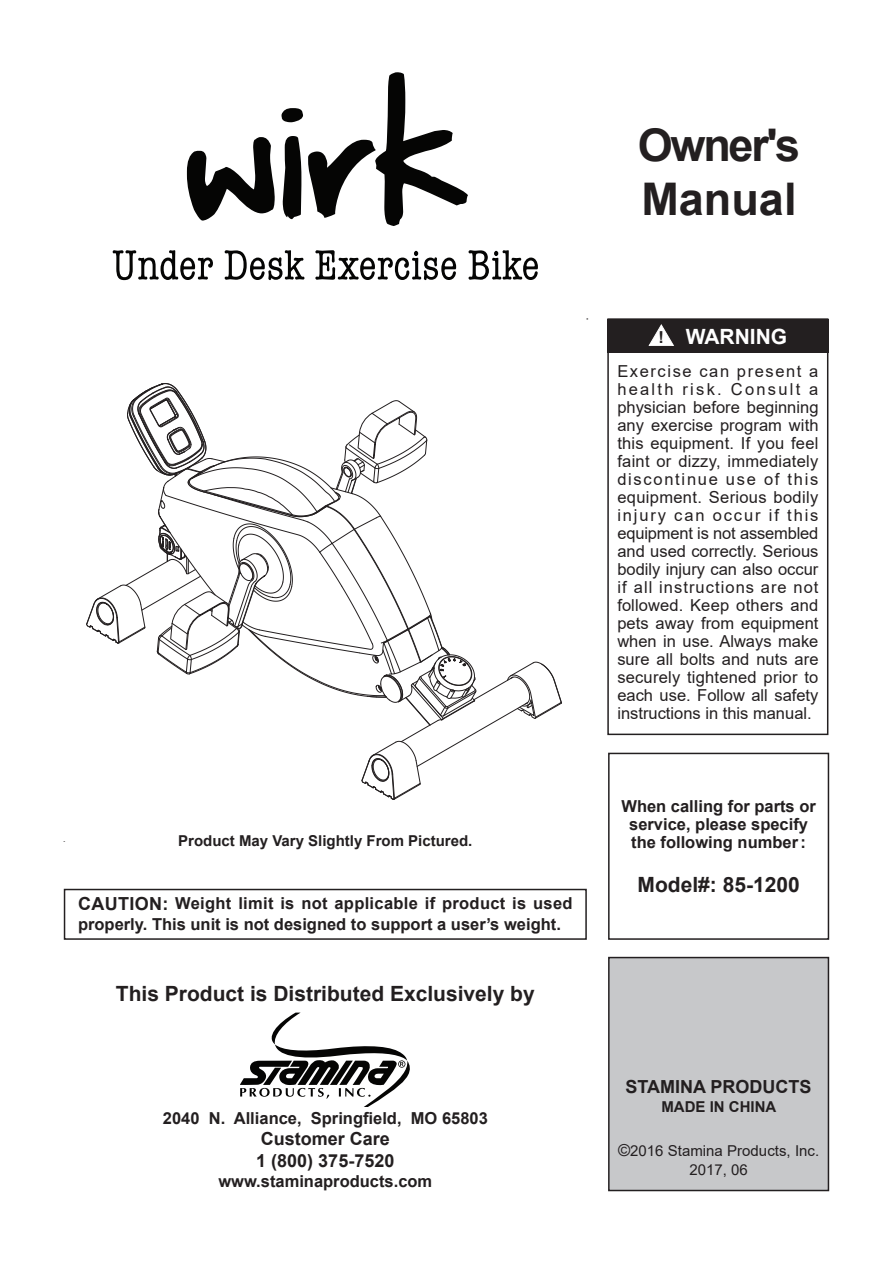
<style>
.page{position:relative;width:893px;height:1263px;background:#fff}
.page>*{position:absolute;margin:0;border:0;box-sizing:border-box;transform-origin:0 0}
.t1{font:700 45px/54px "Arial";color:#231f20}
.t2{font:700 21px "Arial";color:#231f20}
.t3{font:700 21px "Arial";color:#fff}
.t4{font:700 18px/21.6px "Arial";color:#231f20}
.t5{font:16.5px/18px "Arial";color:#231f20;text-align:justify}
.t6{font:700 16.5px/18px "Arial";color:#231f20;text-align:center}
.t7{font:700 15px "Arial";color:#231f20}
.t8{font:15px/19px "Arial";color:#231f20;text-align:center}
.s1{font-size:18px}
.s2{font-size:16.5px;color:#231f20}
.s3{font-size:16.5px}
</style>
<div class="page">
<div style="left:608px;top:753px;width:221px;height:187px;border:2px solid #231f20"></div>
<svg style="left:240px;top:1013px;width:170px;height:94px"></svg>
<div style="left:609px;top:957px;width:219px;height:233px;background:#c7c8ca"></div>
<div style="left:608px;top:957px;width:221px;height:234px;border:2px solid #231f20"></div>
<div style="left:607px;top:318px;width:221px;height:417px;border:2px solid #231f20"></div>
<div style="left:607px;top:319px;width:221px;height:33px;background:#231f20"></div>
<svg style="left:649px;top:324px;width:25px;height:22px"></svg>
<svg style="left:187px;top:137px;width:88px;height:84px"></svg>
<svg style="left:282px;top:72px;width:186px;height:154px"></svg>
<svg style="left:113px;top:250px;width:100px;height:30px"></svg>
<svg style="left:225px;top:250px;width:79px;height:30px"></svg>
<svg style="left:315px;top:250px;width:141px;height:30px"></svg>
<svg style="left:468px;top:250px;width:70px;height:30px"></svg>
<div style="left:64px;top:889px;width:523px;height:51px;border:2px solid #231f20"></div>
<svg style="left:86px;top:383px;width:476px;height:417px"></svg>
<p class="t7" style="left:178px;top:835px;width:296px">Product May Vary Slightly From Pictured.</p>
<p class="t6" style="left:78px;top:894px;width:496px;line-height:20.9px;text-align:left"><span class="s1">CAUTION:</span> Weight limit is not applicable if product is used properly. This unit is not designed to support a user’s weight.</p>
<p class="t2" style="left:116px;top:985px;width:420px">This Product is Distributed Exclusively by</p>
<p class="t6" style="left:163px;top:1110px;width:326px">2040 N. Alliance, Springfield, MO 65803</p>
<p class="t4" style="left:256px;top:1130px;width:140px">Customer Care<br>1 (800) 375-7520</p>
<p class="t6" style="left:218px;top:1174px;width:215px">www.staminaproducts.com</p>
<h1 class="t1" style="left:638px;top:122px;width:164px">Owner's<br>Manual</h1>
<p class="t3" style="left:659px;top:329px;width:130px"><span class="s2">!</span> WARNING</p>
<p class="t5" style="left:617px;top:363px;width:203px">Exercise can present a health risk. Consult a physician before beginning any exercise program with this equipment. If you feel faint or dizzy, immediately discontinue use of this equipment. Serious bodily injury can occur if this equipment is not assembled and used correctly. Serious bodily injury can also occur if all instructions are not followed. Keep others and pets away from equipment when in use. Always make sure all bolts and nuts are securely tightened prior to each use. Follow all safety instructions in this manual.</p>
<p class="t6" style="left:621px;top:799px;width:196px">When calling for parts or service, please specify the following number:</p>
<p class="t2" style="left:637px;top:876px;width:164px">Model#: 85-1200</p>
<p class="t4" style="left:626px;top:1077px;width:187px">STAMINA PRODUCTS</p>
<p class="t7" style="left:661px;top:1101px;width:116px">MADE IN CHINA</p>
<p class="t8" style="left:618px;top:1142px;width:203px"><span class="s3">©</span>2016 Stamina Products, Inc.<br>2017, 06</p>
</div>
